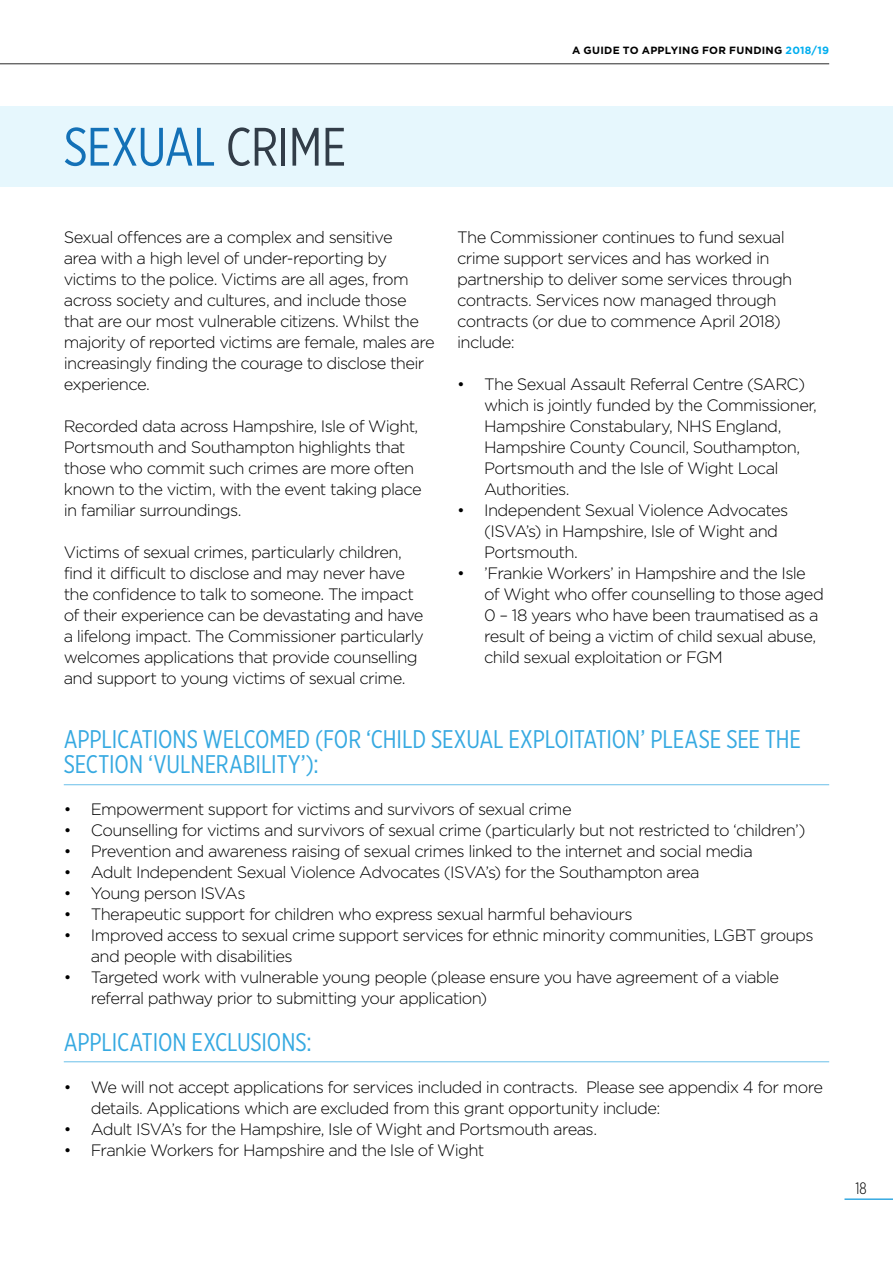
<style>
.page{position:relative;width:893px;height:1263px;background:#fff}
.page>*{position:absolute;margin:0;border:0;box-sizing:border-box;transform-origin:0 0}
.t1{font:54px "Gotham X Narrow";letter-spacing:-.01em;color:#1371b7}
.t2{font:25.5px/25.5px "Gotham X Narrow";letter-spacing:-.005em;color:#36a9e1}
.t3{font:300 16.5px/21px "Gotham";letter-spacing:-.04em;color:#000}
.t4{font:300 16.5px "Gotham X Narrow";color:#000}
.t5{font:700 10.5px "Gotham";letter-spacing:.025em;color:#000}
.s1{color:#00aeef}
.s2{color:#323d48}
</style>
<div class="page">
<hr style="left:0;top:63px;width:829px;height:1px;background:#000">
<hr style="left:844px;top:1198px;width:49px;height:2px;background:#36a9e1">
<hr style="left:64px;top:784px;width:765px;height:1px;background:#36a9e1">
<hr style="left:64px;top:1061px;width:765px;height:1px;background:#36a9e1">
<div style="left:0;top:106px;width:893px;height:81px;background:#e6f7fd"></div>
<p class="t5" style="left:572px;top:43px;width:259px">A GUIDE TO APPLYING FOR FUNDING <span class="s1">2018/19</span></p>
<h1 class="t1" style="left:64px;top:114px;width:284px">SEXUAL <span class="s2">CRIME</span></h1>
<p class="t3" style="left:64px;top:226px;width:372px">Sexual offences are a complex and sensitive<br>area with a high level of under-reporting by victims to the police. Victims are all ages, from across society and cultures, and include those that are our most vulnerable citizens. Whilst the majority of reported victims are female, males are increasingly finding the courage to disclose their experience.</p>
<p class="t3" style="left:64px;top:415px;width:359px">Recorded data across Hampshire, Isle of Wight, Portsmouth and Southampton highlights that those who commit such crimes are more often known to the victim, with the event taking place in familiar surroundings.</p>
<p class="t3" style="left:64px;top:541px;width:362px">Victims of sexual crimes, particularly children, find it difficult to disclose and may never have the confidence to talk to someone. The impact of their experience can be devastating and have a lifelong impact. The Commissioner particularly welcomes applications that provide counselling and support to young victims of sexual crime.</p>
<p class="t3" style="left:457px;top:226px;width:337px">The Commissioner continues to fund sexual crime support services and has worked in partnership to deliver some services through contracts. Services now managed through contracts (or due to commence April 2018) include:</p>
<p class="t3" style="left:484px;top:373px;width:334px;text-indent:-27px">• The Sexual Assault Referral Centre (SARC) which is jointly funded by the Commissioner, Hampshire Constabulary, NHS England, Hampshire County Council, Southampton, Portsmouth and the Isle of Wight Local Authorities.</p>
<p class="t3" style="left:484px;top:499px;width:306px;text-indent:-27px">• Independent Sexual Violence Advocates (ISVA’s) in Hampshire, Isle of Wight and<br>Portsmouth.</p>
<p class="t3" style="left:484px;top:562px;width:341px;text-indent:-27px">• ’Frankie Workers’ in Hampshire and the Isle of Wight who offer counselling to those aged 0 – 18 years who have been traumatised as a result of being a victim of child sexual abuse, child sexual exploitation or FGM</p>
<h2 class="t2" style="left:64px;top:725px;width:739px">APPLICATIONS WELCOMED (FOR ‘CHILD SEXUAL EXPLOITATION’ PLEASE SEE THE<br>SECTION ‘VULNERABILITY’):</h2>
<p class="t3" style="left:64px;top:798px;width:509px">• Empowerment support for victims and survivors of sexual crime</p>
<p class="t3" style="left:64px;top:819px;width:743px">• Counselling for victims and survivors of sexual crime (particularly but not restricted to ‘children’)</p>
<p class="t3" style="left:64px;top:840px;width:690px">• Prevention and awareness raising of sexual crimes linked to the internet and social media</p>
<p class="t3" style="left:64px;top:861px;width:637px">• Adult Independent Sexual Violence Advocates (ISVA’s) for the Southampton area</p>
<p class="t3" style="left:64px;top:882px;width:183px">• Young person ISVAs</p>
<p class="t3" style="left:64px;top:903px;width:570px">• Therapeutic support for children who express sexual harmful behaviours</p>
<p class="t3" style="left:91px;top:924px;width:724px;text-indent:-27px">• Improved access to sexual crime support services for ethnic minority communities, LGBT groups and people with disabilities</p>
<p class="t3" style="left:91px;top:966px;width:690px;text-indent:-27px">• Targeted work with vulnerable young people (please ensure you have agreement of a viable referral pathway prior to submitting your application)</p>
<h2 class="t2" style="left:64px;top:1028px;width:250px">APPLICATION EXCLUSIONS:</h2>
<p class="t3" style="left:91px;top:1076px;width:734px;text-indent:-27px">• We will not accept applications for services included in contracts. Please see appendix 4 for more details. Applications which are excluded from this grant opportunity include:</p>
<p class="t3" style="left:64px;top:1118px;width:535px">• Adult ISVA’s for the Hampshire, Isle of Wight and Portsmouth areas.</p>
<p class="t3" style="left:64px;top:1139px;width:422px">• Frankie Workers for Hampshire and the Isle of Wight</p>
<p class="t4" style="left:855px;top:1178px;width:13px">18</p>
</div>
